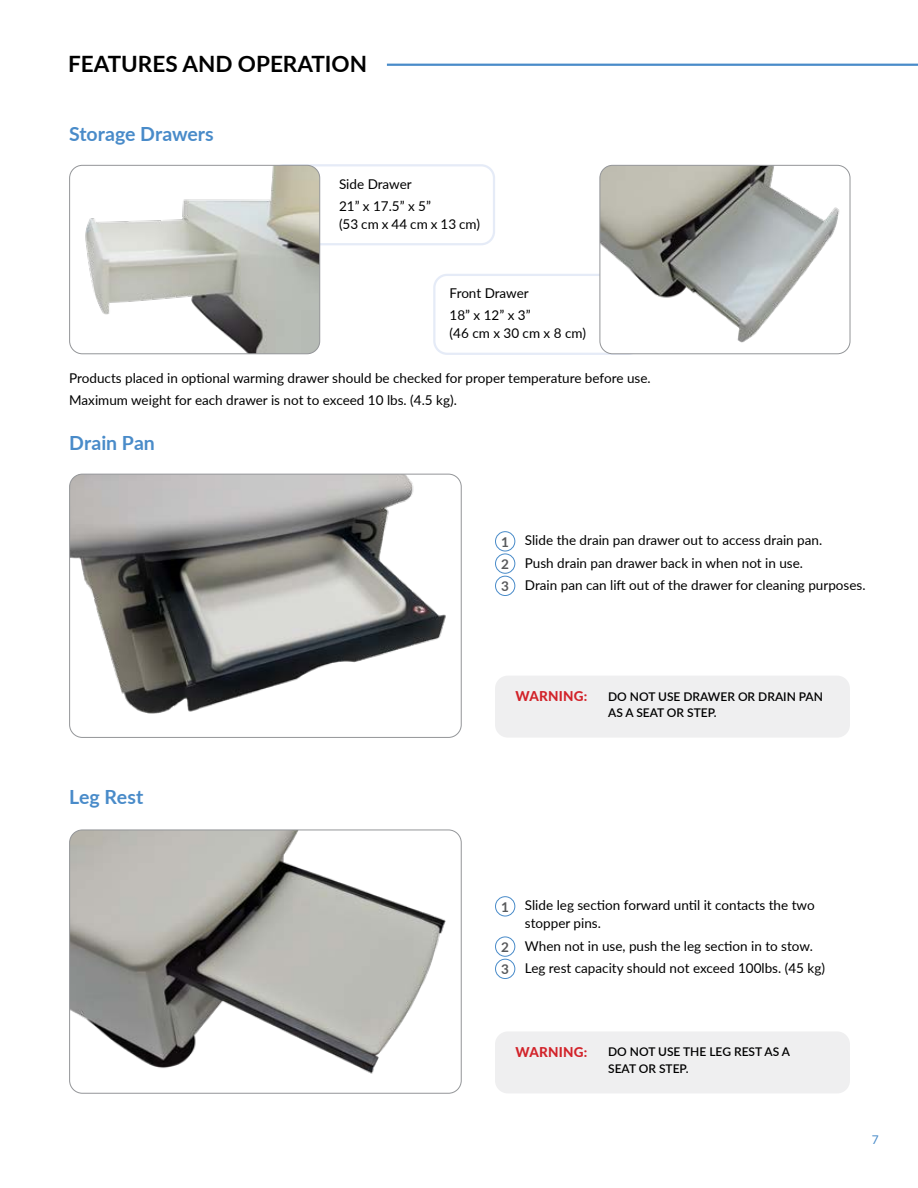
<style>
.page{position:relative;width:918px;height:1188px;background:#fff}
.page>*{position:absolute;margin:0;border:0;box-sizing:border-box;transform-origin:0 0}
.t1{font:700 22.5px "Lato";color:#000}
.t2{font:700 19.5px "Lato";color:#498bc9}
.t3{font:13.5px/22.2px "Lato";color:#000}
.t4{font:800 13.5px "Lato";letter-spacing:.02em;color:#d2232a}
.t5{font:600 12px/16.5px "Lato";color:#000}
.t6{font:12px "Lato";color:#498bc9}
.s1{font-weight:700;color:#58595b}
</style>
<div class="page">
<div style="left:270px;top:164px;width:225px;height:81px;border:2px solid #e5ebf7;border-radius:13px"></div>
<div style="left:433px;top:274px;width:209px;height:81px;border:2px solid #e5ebf7;border-radius:13px"></div>
<img style="left:70px;top:165px;width:250px;height:189px">
<div style="left:69px;top:165px;width:251px;height:189px;border:1px solid #939598;border-radius:13px"></div>
<img style="left:70px;top:474px;width:391px;height:263px">
<div style="left:69px;top:474px;width:392px;height:264px;border:1px solid #939598;border-radius:13px"></div>
<img style="left:70px;top:830px;width:391px;height:263px">
<div style="left:69px;top:830px;width:392px;height:263px;border:1px solid #939598;border-radius:13px"></div>
<img style="left:600px;top:165px;width:250px;height:189px">
<div style="left:600px;top:165px;width:250px;height:189px;border:1px solid #939598;border-radius:13px"></div>
<div style="left:495px;top:531px;width:20px;height:20px;border:1px solid #498bc9;border-radius:50%"></div>
<div style="left:495px;top:554px;width:20px;height:20px;border:1px solid #498bc9;border-radius:50%"></div>
<div style="left:495px;top:576px;width:20px;height:20px;border:1px solid #498bc9;border-radius:50%"></div>
<div style="left:495px;top:896px;width:20px;height:20px;border:1px solid #498bc9;border-radius:50%"></div>
<div style="left:495px;top:937px;width:20px;height:20px;border:1px solid #498bc9;border-radius:50%"></div>
<div style="left:495px;top:959px;width:20px;height:20px;border:1px solid #498bc9;border-radius:50%"></div>
<div style="left:495px;top:676px;width:355px;height:62px;background:#efeff0;border-radius:13px"></div>
<div style="left:495px;top:1031px;width:355px;height:62px;background:#efeff0;border-radius:13px"></div>
<hr style="left:387px;top:64px;width:531px;height:2px;background:#498bc9">
<h1 class="t1" style="left:68px;top:47px;width:301px">FEATURES AND OPERATION</h1>
<h2 class="t2" style="left:69px;top:119px;width:146px">Storage Drawers</h2>
<p class="t3" style="left:339px;top:172px;width:93px">Side Drawer<br>21” x 17.5” x 5”</p>
<p class="t3" style="left:339px;top:212px;width:143px">(53 cm x 44 cm x 13 cm)</p>
<p class="t3" style="left:450px;top:282px;width:82px">Front Drawer<br>18” x 12” x 3”</p>
<p class="t3" style="left:450px;top:322px;width:138px">(46 cm x 30 cm x 8 cm)</p>
<p class="t3" style="left:69px;top:366px;width:583px">Products placed in optional warming drawer should be checked for proper temperature before use.<br>Maximum weight for each drawer is not to exceed 10 lbs. (4.5 kg).</p>
<h2 class="t2" style="left:69px;top:428px;width:87px">Drain Pan</h2>
<h2 class="t2" style="left:69px;top:783px;width:76px">Leg Rest</h2>
<p class="t3" style="left:501px;top:529px;width:366px"><span class="s1">1</span> Slide the drain pan drawer out to access drain pan.<br><span class="s1">2</span> Push drain pan drawer back in when not in use.<br><span class="s1">3</span> Drain pan can lift out of the drawer for cleaning purposes.</p>
<p class="t4" style="left:516px;top:686px;width:73px">WARNING:</p>
<p class="t5" style="left:608px;top:687px;width:216px">DO NOT USE DRAWER OR DRAIN PAN<br>AS A SEAT OR STEP.</p>
<p class="t3" style="left:525px;top:896px;width:291px;line-height:18px;text-indent:-24px"><span class="s1">1</span> Slide leg section forward until it contacts the two stopper pins.</p>
<p class="t3" style="left:501px;top:934px;width:325px"><span class="s1">2</span> When not in use, push the leg section in to stow.<br><span class="s1">3</span> Leg rest capacity should not exceed 100lbs. (45 kg)</p>
<p class="t4" style="left:516px;top:1042px;width:73px">WARNING:</p>
<p class="t5" style="left:608px;top:1043px;width:183px">DO NOT USE THE LEG REST AS A<br>SEAT OR STEP.</p>
<p class="t6" style="left:872px;top:1131px;width:8px">7</p>
</div>
